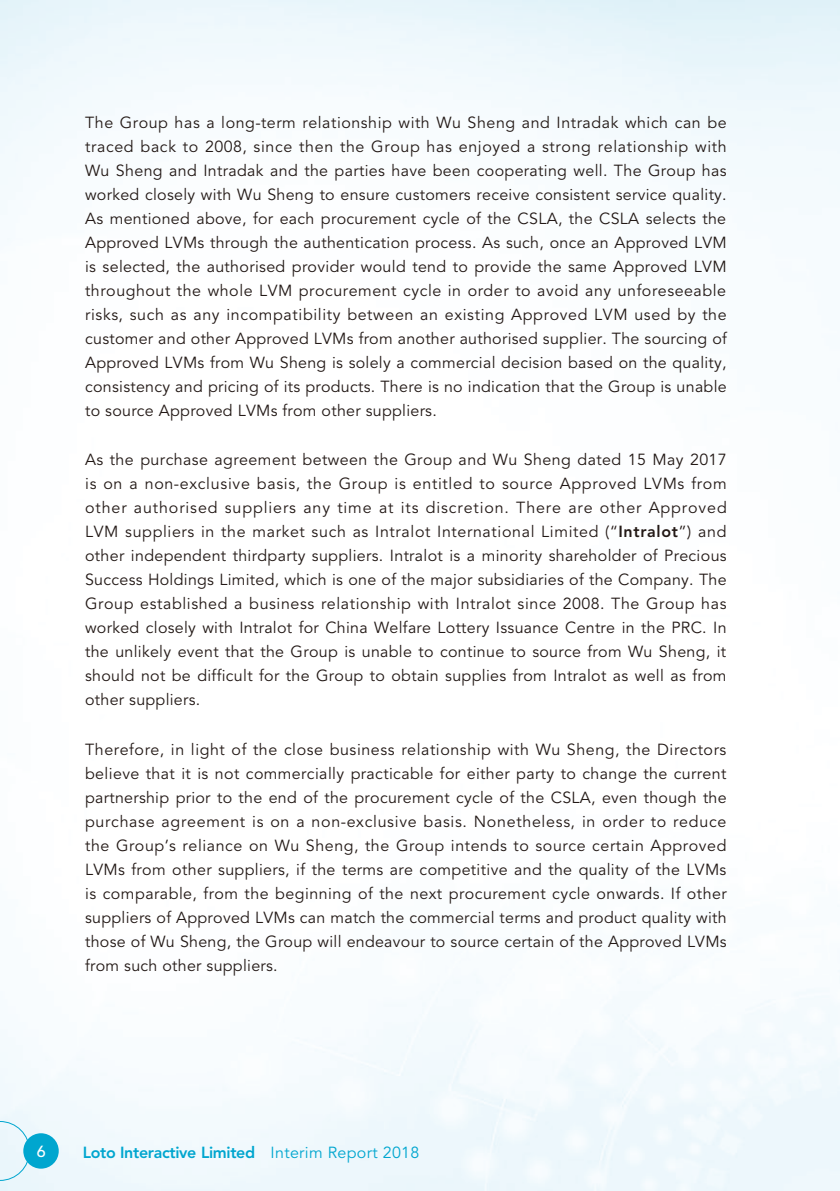
<style>
.page{position:relative;width:840px;height:1191px;background:#fff}
.page>*{position:absolute;margin:0;border:0;box-sizing:border-box;transform-origin:0 0}
._00_Body_text{font:16px/24px "Avenir LT Std";letter-spacing:.02em;color:#231916;text-align:justify}
.t1{font:800 16px "Avenir LT Std";letter-spacing:-.02em;color:#00a6cf}
.t2{font:500 16px "Avenir LT Std";color:#fff}
.s1{font-weight:800}
.s2{font-weight:400}
</style>
<div class="page">
<img style="left:0;top:0;width:838px;height:1191px">
<div style="left:23px;top:1133px;width:36px;height:35px;background:#00a6cf;border-radius:50%"></div>
<svg style="left:0;top:1121px;width:30px;height:59px;background:#d1edf6"></svg>
<p class="_00_Body_text" style="left:85px;top:111px;width:643px">The Group has a long-term relationship with Wu Sheng and Intradak which can be traced back to 2008, since then the Group has enjoyed a strong relationship with Wu Sheng and Intradak and the parties have been cooperating well. The Group has worked closely with Wu Sheng to ensure customers receive consistent service quality.<br>As mentioned above, for each procurement cycle of the CSLA, the CSLA selects the Approved LVMs through the authentication process. As such, once an Approved LVM is selected, the authorised provider would tend to provide the same Approved LVM throughout the whole LVM procurement cycle in order to avoid any unforeseeable risks, such as any incompatibility between an existing Approved LVM used by the customer and other Approved LVMs from another authorised supplier. The sourcing of Approved LVMs from Wu Sheng is solely a commercial decision based on the quality, consistency and pricing of its products. There is no indication that the Group is unable to source Approved LVMs from other suppliers.</p>
<p class="_00_Body_text" style="left:85px;top:448px;width:642px">As the purchase agreement between the Group and Wu Sheng dated 15 May 2017 is on a non-exclusive basis, the Group is entitled to source Approved LVMs from other authorised suppliers any time at its discretion. There are other Approved LVM suppliers in the market such as Intralot International Limited (“<span class="s1">Intralot</span>”) and other independent thirdparty suppliers. Intralot is a minority shareholder of Precious Success Holdings Limited, which is one of the major subsidiaries of the Company. The Group established a business relationship with Intralot since 2008. The Group has worked closely with Intralot for China Welfare Lottery Issuance Centre in the PRC. In the unlikely event that the Group is unable to continue to source from Wu Sheng, it should not be difficult for the Group to obtain supplies from Intralot as well as from other suppliers.</p>
<p class="_00_Body_text" style="left:85px;top:738px;width:642px">Therefore, in light of the close business relationship with Wu Sheng, the Directors believe that it is not commercially practicable for either party to change the current partnership prior to the end of the procurement cycle of the CSLA, even though the purchase agreement is on a non-exclusive basis. Nonetheless, in order to reduce the Group’s reliance on Wu Sheng, the Group intends to source certain Approved LVMs from other suppliers, if the terms are competitive and the quality of the LVMs is comparable, from the beginning of the next procurement cycle onwards. If other suppliers of Approved LVMs can match the commercial terms and product quality with those of Wu Sheng, the Group will endeavour to source certain of the Approved LVMs from such other suppliers.</p>
<p class="t2" style="left:37px;top:1141px;width:10px">6</p>
<p class="t1" style="left:83px;top:1142px;width:338px">Loto Interactive Limited <span class="s2">Interim Report 2018</span></p>
</div>
